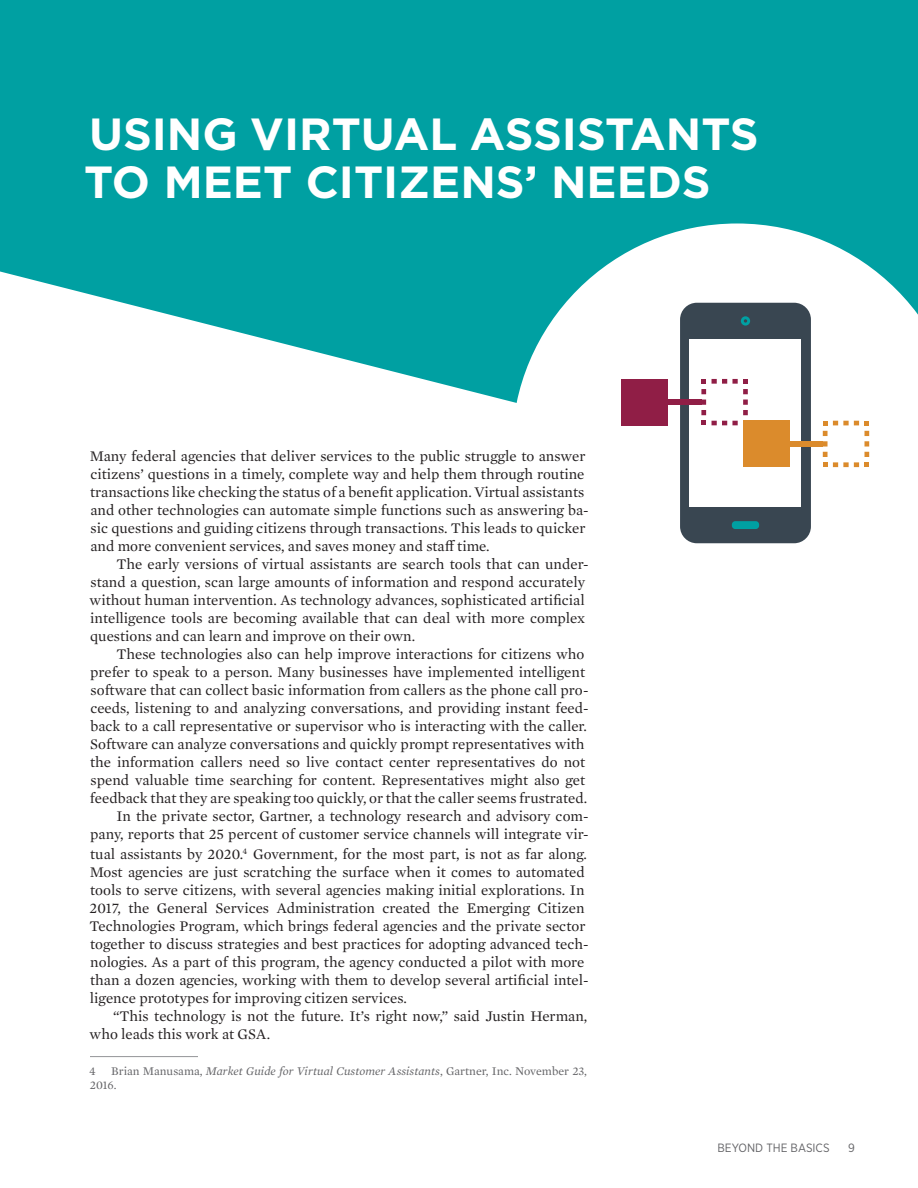
<style>
.page{position:relative;width:918px;height:1188px;background:#fff}
.page>*{position:absolute;margin:0;border:0;box-sizing:border-box;transform-origin:0 0}
.t1{font:700 45px/48px "Gotham";color:#fff}
.t2{font:15px/18px "Mercury Text G1";color:#231f20}
.t3{font:12px/14.4px "Mercury Text G1";color:#636366}
.t4{font:12px "Gotham Narrow";color:#636366}
.s1{font-style:italic}
</style>
<div class="page">
<svg style="left:0;top:0;width:918px;height:402px;background:#1caaac"></svg>
<svg style="left:512px;top:224px;width:406px;height:320px"></svg>
<div style="left:680px;top:303px;width:131px;height:240px;background:#394651;border-radius:17px"></div>
<div style="left:690px;top:339px;width:111px;height:168px;background:#fff"></div>
<div style="left:732px;top:521px;width:27px;height:8px;background:#00a0a2;border-radius:3px"></div>
<div style="left:741px;top:316px;width:9px;height:10px;background:#00a0a2;border-radius:50%"></div>
<svg style="left:744px;top:319px;width:3px;height:4px"></svg>
<svg style="left:712px;top:379px;width:36px;height:36px"></svg>
<svg style="left:712px;top:421px;width:26px;height:4px"></svg>
<svg style="left:701px;top:379px;width:5px;height:46px"></svg>
<div style="left:743px;top:421px;width:47px;height:46px;background:#db8b2c"></div>
<div style="left:668px;top:400px;width:33px;height:5px;background:#901e46"></div>
<div style="left:622px;top:379px;width:46px;height:46px;background:#901e46"></div>
<div style="left:790px;top:441px;width:33px;height:6px;background:#db8b2c"></div>
<svg style="left:823px;top:421px;width:46px;height:4px"></svg>
<svg style="left:823px;top:431px;width:46px;height:36px"></svg>
<hr style="left:90px;top:1056px;width:108px;height:1px;background:#939598">
<h1 class="t1" style="left:84px;top:110px;width:676px">USING VIRTUAL ASSISTANTS<br>TO MEET CITIZENS’ NEEDS</h1>
<p class="t2" style="left:90px;top:446px;width:500px">Many federal agencies that deliver services to the public struggle to answer citizens’ questions in a timely, complete way and help them through routine transactions like checking the status of a benefit application. Virtual assistants and other technologies can automate simple functions such as answering ba&shy;sic questions and guiding citizens through transactions. This leads to quicker and more convenient services, and saves money and staff time.</p>
<p class="t2" style="left:90px;top:554px;width:501px;text-indent:27px">The early versions of virtual assistants are search tools that can under&shy;stand a question, scan large amounts of information and respond accurately without human intervention. As technology advances, sophisticated artificial intelligence tools are becoming available that can deal with more complex questions and can learn and improve on their own.</p>
<p class="t2" style="left:90px;top:644px;width:500px;text-align:right">These technologies also can help improve interactions for citizens who prefer to speak to a person. Many businesses have implemented intelligent software that can collect basic information from callers as the phone call pro&shy;ceeds, listening to and analyzing conversations, and providing instant feed&shy;back to a call representative or supervisor who is interacting with the caller.<br>Software can analyze conversations and quickly prompt representatives with the information callers need so live contact center representatives do not spend valuable time searching for content. Representatives might also get feedback that they are speaking too quickly, or that the caller seems frustrated.<br>In the private sector, Gartner, a technology research and advisory com&shy;pany, reports that 25 percent of customer service channels will integrate vir-</p>
<p class="t2" style="left:89px;top:844px;width:501px">tual assistants by 2020.<sup>4</sup> Government, for the most part, is not as far along.<br>Most agencies are just scratching the surface when it comes to automated tools to serve citizens, with several agencies making initial explorations. In 2017, the General Services Administration created the Emerging Citizen Technologies Program, which brings federal agencies and the private sector together to discuss strategies and best practices for adopting advanced tech&shy;nologies. As a part of this program, the agency conducted a pilot with more than a dozen agencies, working with them to develop several artificial intel&shy;ligence prototypes for improving citizen services.</p>
<p class="t2" style="left:90px;top:1006px;width:499px;text-indent:23px">“This technology is not the future. It’s right now,” said Justin Herman, who leads this work at GSA.</p>
<p class="t3" style="left:89px;top:1063px;width:8px">4</p>
<p class="t3" style="left:90px;top:1063px;width:499px;text-indent:21px">Brian Manusama, <span class="s1">Market Guide for Virtual Customer Assistants</span>, Gartner, Inc. November 23,<br>2016.</p>
<p class="t4" style="left:718px;top:1140px;width:114px">BEYOND THE BASICS</p>
<p class="t4" style="left:848px;top:1140px;width:8px">9</p>
</div>
